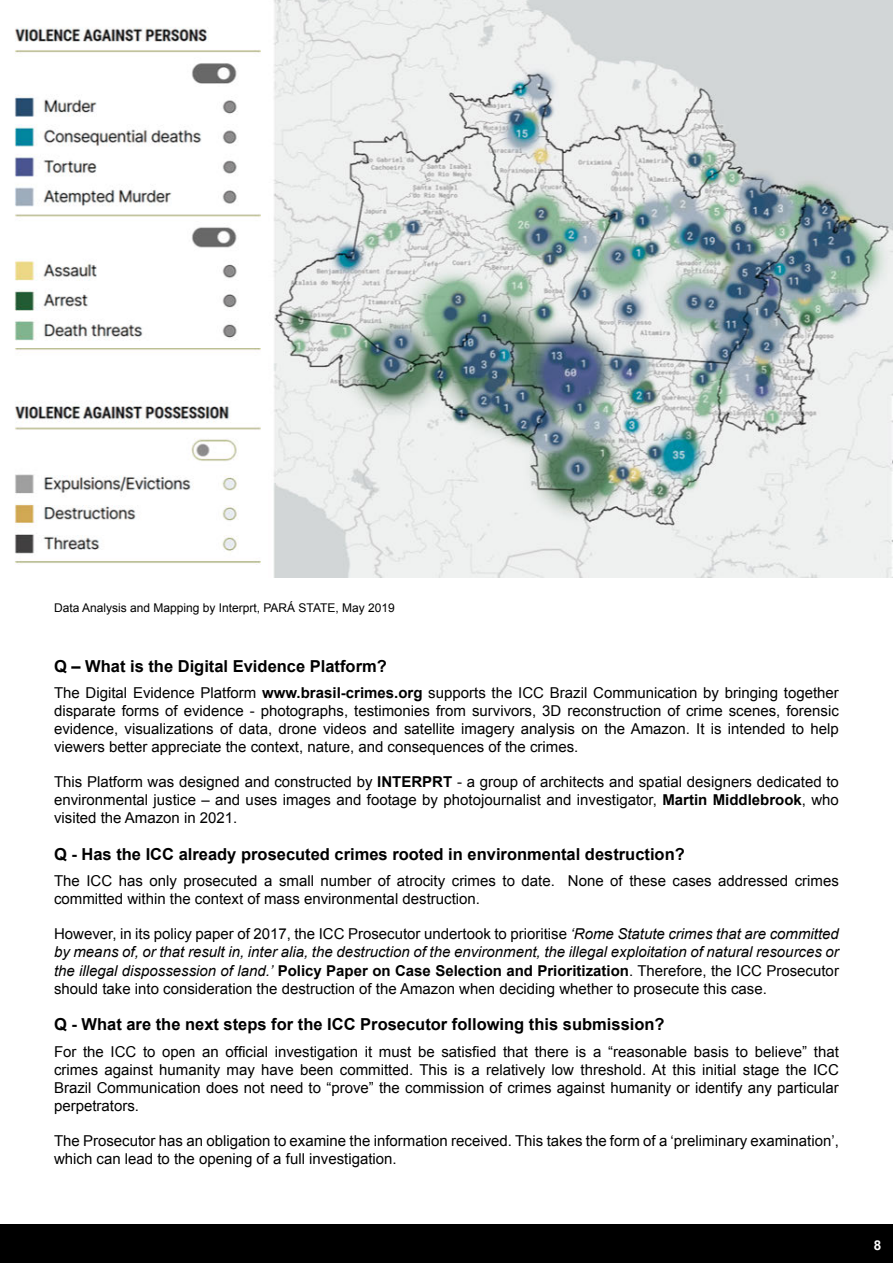
<style>
.page{position:relative;width:893px;height:1263px;background:#fff}
.page>*{position:absolute;margin:0;border:0;box-sizing:border-box;transform-origin:0 0}
.t1{font:700 16.5px "Arial";color:#000}
.t2{font:15px/18px "Arial";color:#000;text-align:justify}
.t3{font:700 13.5px "Arial";color:#fff}
.t4{font:12px "Arial";color:#000}
.s1{font-weight:700}
.s2{font-style:italic}
</style>
<div class="page">
<div style="left:0;top:1225px;width:893px;height:38px;background:#000"></div>
<img style="left:15px;top:0;width:878px;height:577px">
<p class="t4" style="left:54px;top:600px;width:342px">Data Analysis and Mapping by Interprt, PARÁ STATE, May 2019</p>
<p class="t1" style="left:54px;top:655px;width:334px">Q – What is the Digital Evidence Platform?</p>
<p class="t2" style="left:54px;top:684px;width:786px">The Digital Evidence Platform <span class="s1">www.brasil-crimes.org</span> supports the ICC Brazil Communication by bringing together disparate forms of evidence - photographs, testimonies from survivors, 3D reconstruction of crime scenes, forensic evidence, visualizations of data, drone videos and satellite imagery analysis on the Amazon. It is intended to help viewers better appreciate the context, nature, and consequences of the crimes.</p>
<p class="t2" style="left:54px;top:773px;width:786px">This Platform was designed and constructed by <span class="s1">INTERPRT</span> - a group of architects and spatial designers dedicated to environmental justice – and uses images and footage by photojournalist and investigator, <span class="s1">Martin Middlebrook</span>, who visited the Amazon in 2021.</p>
<p class="t1" style="left:54px;top:843px;width:632px">Q - Has the ICC already prosecuted crimes rooted in environmental destruction?</p>
<p class="t2" style="left:54px;top:872px;width:786px">The ICC has only prosecuted a small number of atrocity crimes to date. None of these cases addressed crimes committed within the context of mass environmental destruction.</p>
<p class="t2" style="left:54px;top:925px;width:786px">However, in its policy paper of 2017, the ICC Prosecutor undertook to prioritise <span class="s2">‘Rome Statute crimes that are committed by means of, or that result in, inter alia, the destruction of the environment, the illegal exploitation of natural resources or the illegal dispossession of land.’</span> <span class="s1">Policy Paper on Case Selection and Prioritization</span>. Therefore, the ICC Prosecutor should take into consideration the destruction of the Amazon when deciding whether to prosecute this case.</p>
<p class="t1" style="left:54px;top:1014px;width:612px">Q - What are the next steps for the ICC Prosecutor following this submission?</p>
<p class="t2" style="left:54px;top:1043px;width:786px">For the ICC to open an official investigation it must be satisfied that there is a “reasonable basis to believe” that crimes against humanity may have been committed. This is a relatively low threshold. At this initial stage the ICC Brazil Communication does not need to “prove” the commission of crimes against humanity or identify any particular perpetrators.</p>
<p class="t2" style="left:54px;top:1132px;width:786px">The Prosecutor has an obligation to examine the information received. This takes the form of a ‘preliminary examination’, which can lead to the opening of a full investigation.</p>
<p class="t3" style="left:874px;top:1236px;width:9px">8</p>
</div>
